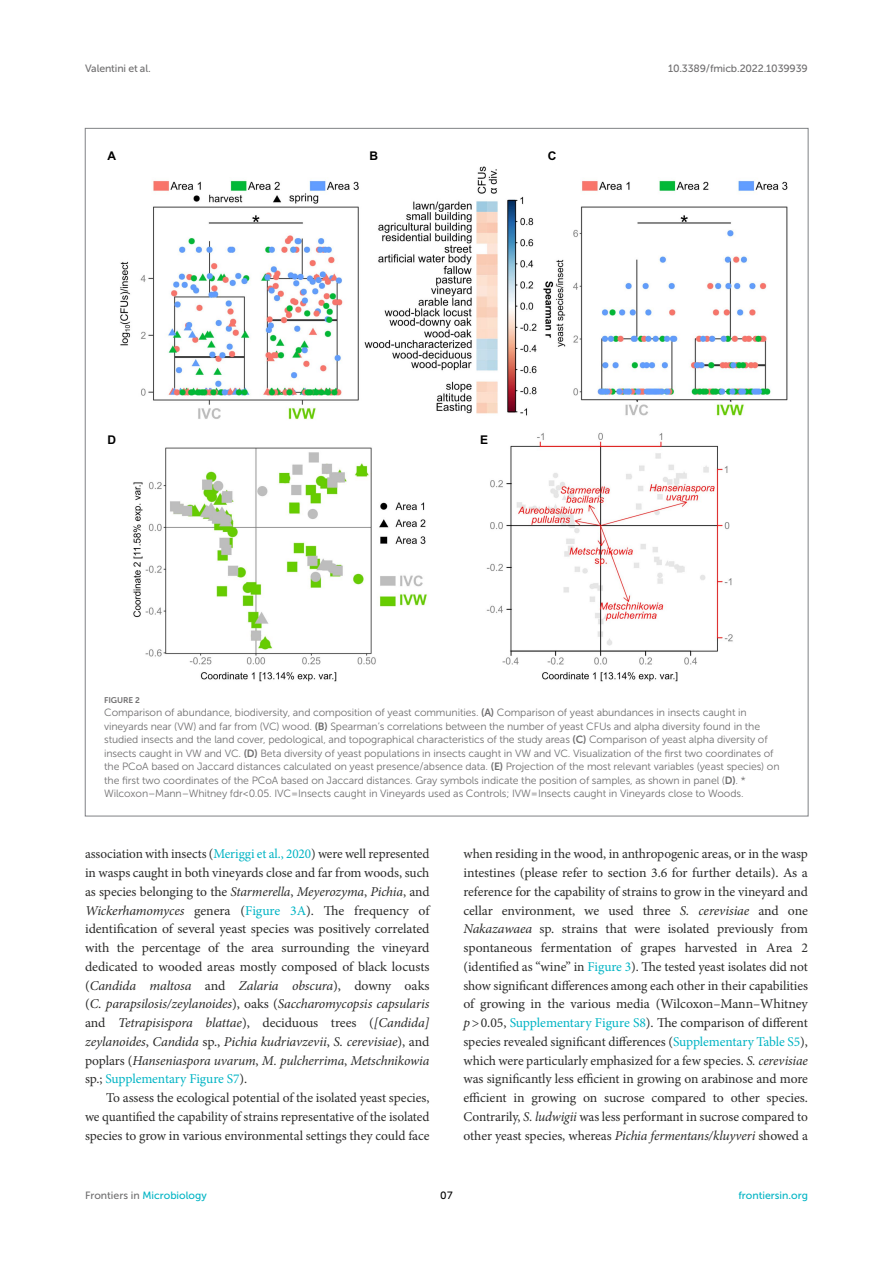
<style>
.page{position:relative;width:893px;height:1263px;background:#fff}
.page>*{position:absolute;margin:0;border:0;box-sizing:border-box;transform-origin:0 0}
.TEXT{font:13.5px/18.8px "Minion Pro";letter-spacing:-.005em;color:#2b2b2a;text-align:justify}
.TEXT_FLUSH{font:13.5px/18.8px "Minion Pro";letter-spacing:-.005em;color:#2b2b2a;text-align:justify}
.t1{font:700 12px "Arial";color:#000}
.FIG_LEG{font:10.5px/13.5px "Museo Sans 300";letter-spacing:-.01em;color:#706f70}
.t2{font:10.5px "Museo Sans 500";letter-spacing:-.015em;color:#706f70}
.t3{font:10.5px "Museo Sans 500";color:#00b4c4}
.t4{font:10.5px "Museo Sans 500";color:#000}
.FIG_HD{font:8.25px "Museo Sans 700";letter-spacing:-.01em;color:#706f70}
.s1{font-family:"Museo Sans 700"}
.s2{color:#00b4c4}
.s3{font-style:italic}
.s4{color:#706f70}
</style>
<div class="page">
<img style="left:120px;top:166px;width:668px;height:516px">
<p class="t2" style="left:85px;top:63px;width:67px">Valentini et al.</p>
<p class="t2" style="left:668px;top:63px;width:141px">10.3389/fmicb.2022.1039939</p>
<p class="t1" style="left:108px;top:147px;width:10px">A</p>
<p class="t1" style="left:369px;top:147px;width:10px">B</p>
<p class="t1" style="left:548px;top:147px;width:10px">C</p>
<p class="t1" style="left:108px;top:431px;width:10px">D</p>
<p class="t1" style="left:480px;top:431px;width:10px">E</p>
<p class="FIG_HD" style="left:104px;top:695px;width:37px">FIGURE 2</p>
<p class="FIG_LEG" style="left:104px;top:706px;width:677px">Comparison of abundance, biodiversity, and composition of yeast communities. <span class="s1">(A)</span> Comparison of yeast abundances in insects caught in vineyards near (VW) and far from (VC) wood. <span class="s1">(B)</span> Spearman’s correlations between the number of yeast CFUs and alpha diversity found in the studied insects and the land cover, pedological, and topographical characteristics of the study areas <span class="s1">(C)</span> Comparison of yeast alpha diversity of insects caught in VW and VC. <span class="s1">(D)</span> Beta diversity of yeast populations in insects caught in VW and VC. Visualization of the first two coordinates of the PCoA based on Jaccard distances calculated on yeast presence/absence data. <span class="s1">(E)</span> Projection of the most relevant variables (yeast species) on the first two coordinates of the PCoA based on Jaccard distances. Gray symbols indicate the position of samples, as shown in panel (<span class="s1">D)</span>. * Wilcoxon–Mann–Whitney fdr &lt; 0.05. IVC = Insects caught in Vineyards used as Controls; IVW = Insects caught in Vineyards close to Woods.</p>
<p class="TEXT_FLUSH" style="left:85px;top:845px;width:346px">association with insects (<span class="s2">Meriggi et al., 2020</span>) were well represented in wasps caught in both vineyards close and far from woods, such as species belonging to the <span class="s3">Starmerella</span>, <span class="s3">Meyerozyma</span>, <span class="s3">Pichia</span>, and <span class="s3">Wickerhamomyces</span> genera (<span class="s2">Figure 3A</span>). The frequency of identification of several yeast species was positively correlated with the percentage of the area surrounding the vineyard dedicated to wooded areas mostly composed of black locusts (<span class="s3">Candida maltosa</span> and <span class="s3">Zalaria obscura</span>), downy oaks (<span class="s3">C. parapsilosis/zeylanoides</span>), oaks (<span class="s3">Saccharomycopsis capsularis </span>and <span class="s3">Tetrapisispora blattae</span>), deciduous trees (<span class="s3">[Candida] zeylanoides</span>, <span class="s3">Candida</span> sp., <span class="s3">Pichia kudriavzevii</span>, <span class="s3">S. cerevisiae</span>), and poplars (<span class="s3">Hanseniaspora uvarum</span>, <span class="s3">M. pulcherrima</span>, <span class="s3">Metschnikowia </span>sp.; <span class="s2">Supplementary Figure S7</span>).</p>
<p class="TEXT" style="left:85px;top:1088px;width:346px;text-indent:21px">To assess the ecological potential of the isolated yeast species, we quantified the capability of strains representative of the isolated species to grow in various environmental settings they could face</p>
<p class="TEXT" style="left:463px;top:845px;width:346px">when residing in the wood, in anthropogenic areas, or in the wasp intestines (please refer to section 3.6 for further details). As a reference for the capability of strains to grow in the vineyard and cellar environment, we used three <span class="s3">S. cerevisiae</span> and one <span class="s3">Nakazawaea</span> sp. strains that were isolated previously from spontaneous fermentation of grapes harvested in Area 2 (identified as “wine” in <span class="s2">Figure 3</span>). The tested yeast isolates did not show significant differences among each other in their capabilities of growing in the various media (Wilcoxon–Mann–Whitney <span class="s3">p</span>&gt;0.05, <span class="s2">Supplementary Figure S8</span>). The comparison of different species revealed significant differences (<span class="s2">Supplementary Table S5</span>), which were particularly emphasized for a few species. <span class="s3">S. cerevisiae </span>was significantly less efficient in growing on arabinose and more efficient in growing on sucrose compared to other species.<br>Contrarily, <span class="s3">S. ludwigii</span> was less performant in sucrose compared to other yeast species, whereas <span class="s3">Pichia fermentans/kluyveri</span> showed a</p>
<p class="t3" style="left:85px;top:1190px;width:123px"><span class="s4">Frontiers in</span> Microbiology</p>
<p class="t4" style="left:440px;top:1190px;width:14px">07</p>
<p class="t3" style="left:738px;top:1190px;width:71px">frontiersin.org</p>
</div>
